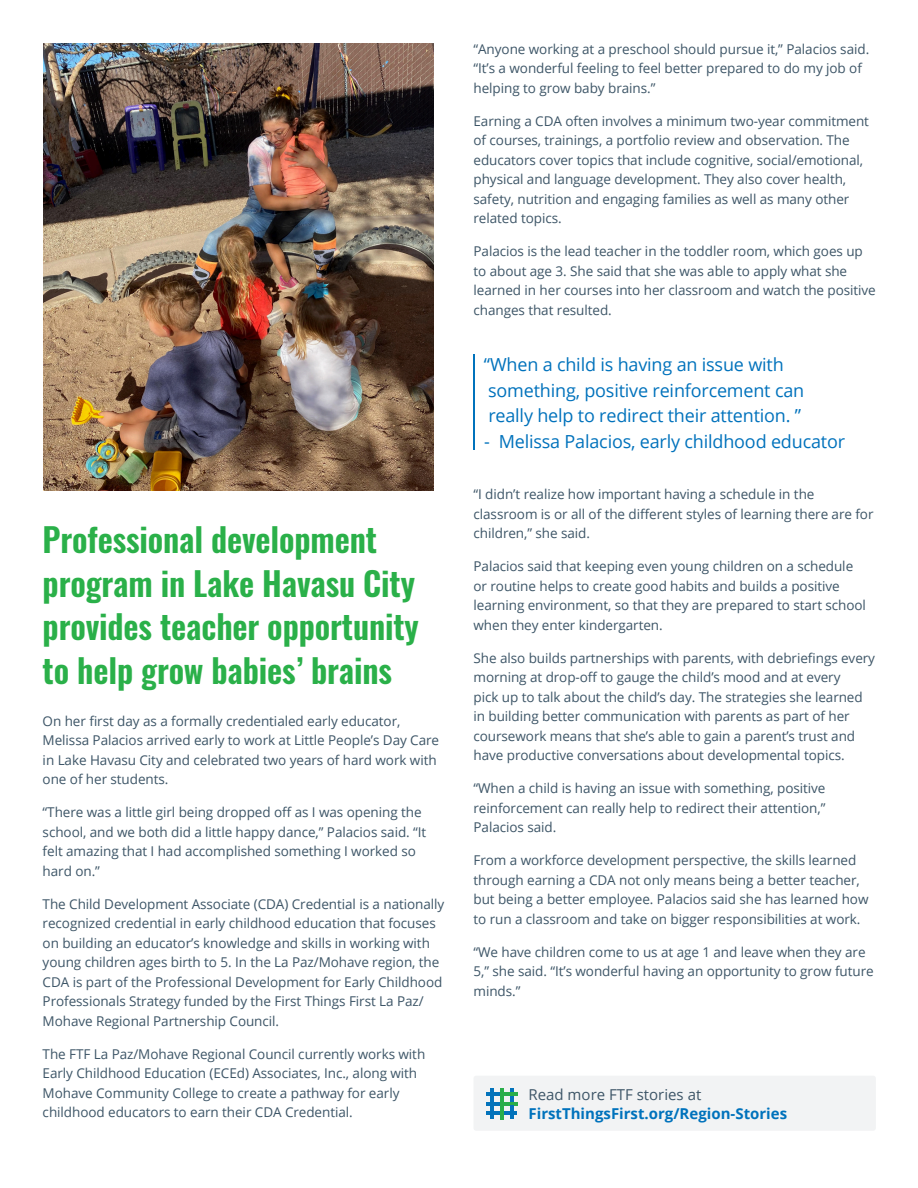
<style>
.page{position:relative;width:918px;height:1188px;background:#fff}
.page>*{position:absolute;margin:0;border:0;box-sizing:border-box;transform-origin:0 0}
.t1{font:600 33px/43.5px "Oswald";letter-spacing:-.005em;color:#2ab049}
.Paragraph_Style_1{font:18px/25.5px "Open Sans";letter-spacing:-.01em;color:#0072bc}
.Article_Body_Copy{font:700 15px/19.5px "Open Sans";color:#0072bc}
.Paragraph_Style_1-2{font:13.5px/19.5px "Open Sans";letter-spacing:-.005em;color:#3d5567}
.s1{font-weight:400;color:#3d5567}
</style>
<div class="page">
<img style="left:43px;top:43px;width:390px;height:447px">
<div style="left:474px;top:1076px;width:402px;height:55px;background:#f2f3f4;border-radius:3px"></div>
<svg style="left:487px;top:1088px;width:30px;height:31px"></svg>
<hr style="left:474px;top:354px;width:1px;height:96px;background:#0072bc">
<h1 class="t1" style="left:43px;top:519px;width:378px">Professional development program in Lake Havasu City provides teacher opportunity to help grow babies’ brains</h1>
<p class="Paragraph_Style_1-2" style="left:43px;top:711px;width:398px">On her first day as a formally credentialed early educator, Melissa Palacios arrived early to work at Little People’s Day Care in Lake Havasu City and celebrated two years of hard work with one of her students.</p>
<p class="Paragraph_Style_1-2" style="left:43px;top:802px;width:385px">“There was a little girl being dropped off as I was opening the school, and we both did a little happy dance,” Palacios said. “It felt amazing that I had accomplished something I worked so hard on.”</p>
<p class="Paragraph_Style_1-2" style="left:43px;top:894px;width:403px">The Child Development Associate (CDA) Credential is a nationally recognized credential in early childhood education that focuses on building an educator’s knowledge and skills in working with young children ages birth to 5. In the La Paz/Mohave region, the CDA is part of the Professional Development for Early Childhood Professionals Strategy funded by the First Things First La Paz/ Mohave Regional Partnership Council.</p>
<p class="Paragraph_Style_1-2" style="left:43px;top:1044px;width:384px">The FTF La Paz/Mohave Regional Council currently works with Early Childhood Education (ECEd) Associates, Inc., along with Mohave Community College to create a pathway for early childhood educators to earn their CDA Credential.</p>
<p class="Paragraph_Style_1-2" style="left:474px;top:39px;width:397px">“Anyone working at a preschool should pursue it,” Palacios said. “It’s a wonderful feeling to feel better prepared to do my job of helping to grow baby brains.”</p>
<p class="Paragraph_Style_1-2" style="left:474px;top:111px;width:397px">Earning a CDA often involves a minimum two-year commitment of courses, trainings, a portfolio review and observation. The educators cover topics that include cognitive, social/emotional, physical and language development. They also cover health, safety, nutrition and engaging families as well as many other related topics.</p>
<p class="Paragraph_Style_1-2" style="left:474px;top:241px;width:404px">Palacios is the lead teacher in the toddler room, which goes up to about age 3. She said that she was able to apply what she learned in her courses into her classroom and watch the positive changes that resulted.</p>
<p class="Paragraph_Style_1" style="left:484px;top:351px;width:322px">“When a child is having an issue with something, positive reinforcement can really help to redirect their attention. ”</p>
<p class="Paragraph_Style_1" style="left:484px;top:428px;width:362px">- Melissa Palacios, early childhood educator</p>
<p class="Paragraph_Style_1-2" style="left:474px;top:484px;width:402px">“I didn’t realize how important having a schedule in the classroom is or all of the different styles of learning there are for children,” she said.</p>
<p class="Paragraph_Style_1-2" style="left:474px;top:556px;width:394px">Palacios said that keeping even young children on a schedule or routine helps to create good habits and builds a positive learning environment, so that they are prepared to start school when they enter kindergarten.</p>
<p class="Paragraph_Style_1-2" style="left:474px;top:648px;width:403px">She also builds partnerships with parents, with debriefings every morning at drop-off to gauge the child’s mood and at every<br>pick up to talk about the child’s day. The strategies she learned in building better communication with parents as part of her coursework means that she’s able to gain a parent’s trust and have productive conversations about developmental topics.</p>
<p class="Paragraph_Style_1-2" style="left:474px;top:778px;width:353px;text-align:justify">“When a child is having an issue with something, positive reinforcement can really help to redirect their attention,” Palacios said.</p>
<p class="Paragraph_Style_1-2" style="left:474px;top:850px;width:396px">From a workforce development perspective, the skills learned through earning a CDA not only means being a better teacher, but being a better employee. Palacios said she has learned how to run a classroom and take on bigger responsibilities at work.</p>
<p class="Paragraph_Style_1-2" style="left:474px;top:942px;width:402px">“We have children come to us at age 1 and leave when they are<br>5,” she said. “It’s wonderful having an opportunity to grow future minds.”</p>
<p class="Article_Body_Copy" style="left:529px;top:1084px;width:260px"><span class="s1">Read more FTF stories at<br></span>FirstThingsFirst.org/Region-Stories</p>
</div>
